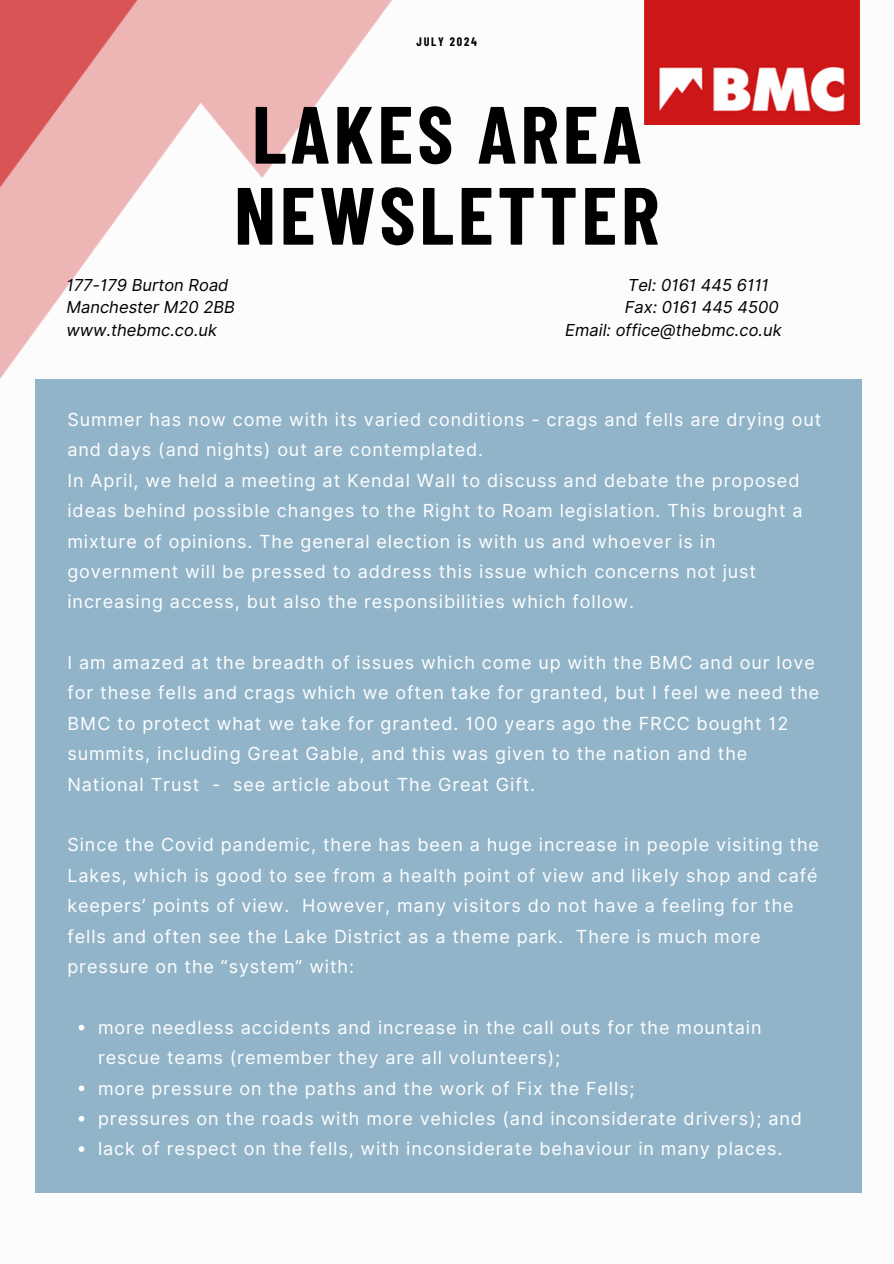
<style>
.page{position:relative;width:894px;height:1264px;background:#fff}
.page>*{position:absolute;margin:0;border:0;box-sizing:border-box;transform-origin:0 0}
.t1{font:700 81px/81px "Barlow Condensed";letter-spacing:.05em;color:#000}
.t2{font:18px/30.3px "Inter";letter-spacing:.05em;color:#fff}
.t3{font:italic 16.5px "Inter";color:#000}
.t4{font:700 12px "Barlow Condensed";letter-spacing:.15em;color:#000}
</style>
<div class="page">
<div style="left:36px;top:379px;width:825px;height:813px;background:#92b4c9"></div>
<img style="left:644px;top:0;width:215px;height:125px">
<img style="left:0;top:0;width:392px;height:379px">
<svg style="left:79px;top:1024px;width:5px;height:6px"></svg>
<svg style="left:79px;top:1085px;width:5px;height:6px"></svg>
<svg style="left:79px;top:1116px;width:5px;height:5px"></svg>
<svg style="left:79px;top:1146px;width:5px;height:5px"></svg>
<h1 class="t4" style="left:416px;top:34px;width:62px">JULY 2024</h1>
<p class="t1" style="left:234px;top:91px;width:426px">LAKES AREA<br>NEWSLETTER</p>
<h2 class="t3" style="left:66px;top:275px;width:164px">177-179 Burton Road</h2>
<h2 class="t3" style="left:627px;top:275px;width:143px">Tel: 0161 445 6111</h2>
<h2 class="t3" style="left:66px;top:297px;width:170px">Manchester M20 2BB</h2>
<h2 class="t3" style="left:624px;top:297px;width:155px">Fax: 0161 445 4500</h2>
<h2 class="t3" style="left:66px;top:320px;width:152px">www.thebmc.co.uk</h2>
<h2 class="t3" style="left:565px;top:320px;width:218px">Email: office@thebmc.co.uk</h2>
<h2 class="t2" style="left:67px;top:404px;width:755px">Summer has now come with its varied conditions - crags and fells are drying out and days (and nights) out are contemplated.<br>In April, we held a meeting at Kendal Wall to discuss and debate the proposed ideas behind possible changes to the Right to Roam legislation. This brought a mixture of opinions. The general election is with us and whoever is in government will be pressed to address this issue which concerns not just increasing access, but also the responsibilities which follow.</h2>
<h2 class="t2" style="left:67px;top:647px;width:753px">I am amazed at the breadth of issues which come up with the BMC and our love for these fells and crags which we often take for granted, but I feel we need the BMC to protect what we take for granted. 100 years ago the FRCC bought 12 summits, including Great Gable, and this was given to the nation and the National Trust - see article about The Great Gift.</h2>
<h2 class="t2" style="left:67px;top:829px;width:752px">Since the Covid pandemic, there has been a huge increase in people visiting the Lakes, which is good to see from a health point of view and likely shop and café keepers’ points of view. However, many visitors do not have a feeling for the fells and often see the Lake District as a theme park. There is much more pressure on the “system” with:</h2>
<p class="t2" style="left:98px;top:1012px;width:665px">more needless accidents and increase in the call outs for the mountain rescue teams (remember they are all volunteers);</p>
<p class="t2" style="left:98px;top:1072px;width:538px">more pressure on the paths and the work of Fix the Fells;</p>
<p class="t2" style="left:98px;top:1103px;width:705px">pressures on the roads with more vehicles (and inconsiderate drivers); and</p>
<p class="t2" style="left:98px;top:1133px;width:685px">lack of respect on the fells, with inconsiderate behaviour in many places.</p>
</div>
